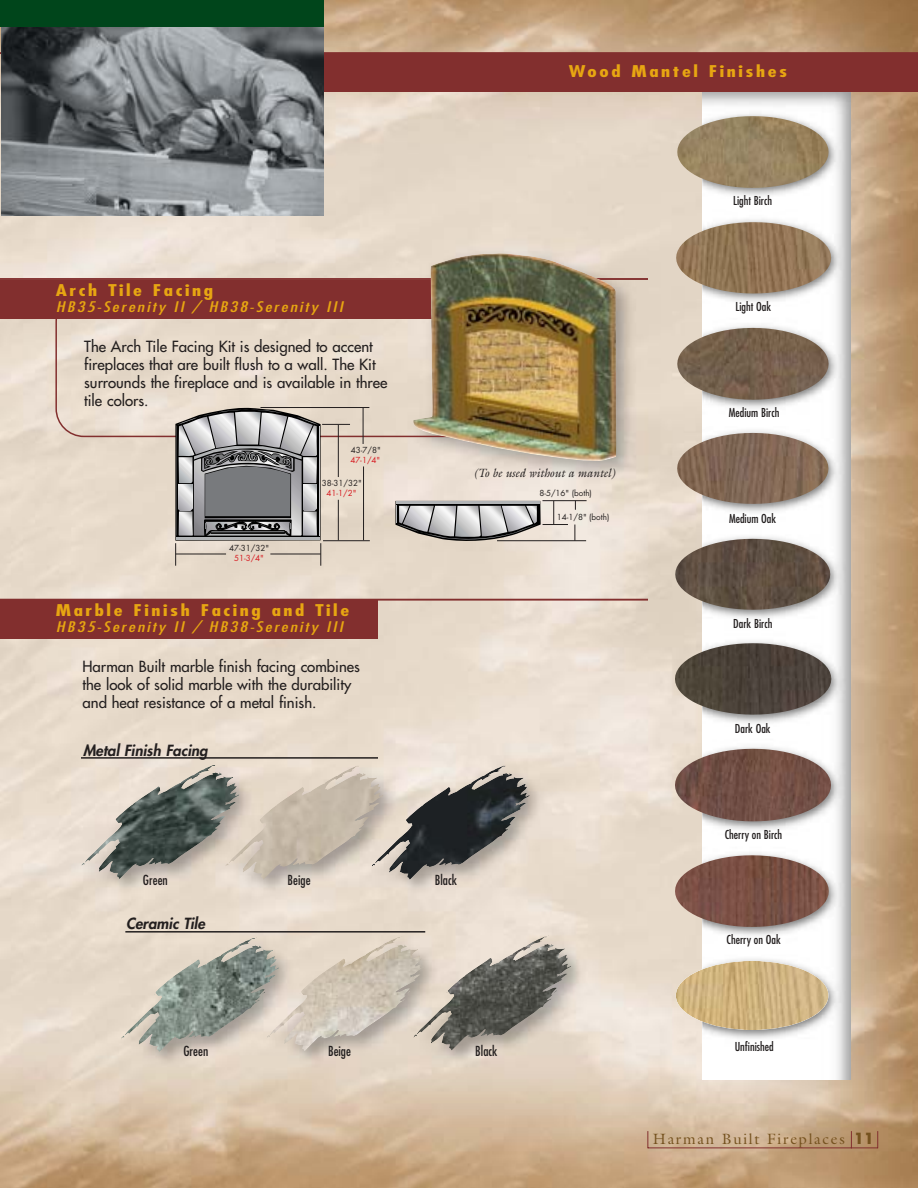
<style>
.page{position:relative;width:918px;height:1188px;background:#fff}
.page>*{position:absolute;margin:0;border:0;box-sizing:border-box;transform-origin:0 0}
.t1{font:700 condensed 15.75px "Futura";letter-spacing:.12em;color:#e7a612;scale:1.35 1}
.t2{font:15px/18px "Futura";color:#231f1f}
.t3{font:italic 800 15px "Futura";color:#231f1f}
.t4{font:15px "Galliard";letter-spacing:.11em;color:#75521f}
.t5{font:italic condensed 14.25px "Futura";letter-spacing:.105em;color:#e7a612;scale:1.35 1}
.t6{font:condensed 13.5px "Futura";color:#231f1f}
.t7{font:condensed 12px "Futura";color:#231f1f}
.t8{font:italic 12px "Galliard";color:#231f1f;scale:.95 1}
.t9{font:8.1px "Futura";color:#231f1f}
.t10{font:8.1px "Futura";color:#d7191f}
.s1{font-family:"Futura";font-weight:700}
</style>
<div class="page">
<img style="left:0;top:0;width:918px;height:1188px">
<svg style="left:55px;top:319px;width:356px;height:118px;background:#e7d9ca"></svg>
<img style="left:702px;top:92px;width:148px;height:988px">
<img style="left:677px;top:116px;width:152px;height:72px">
<img style="left:677px;top:328px;width:152px;height:72px">
<img style="left:676px;top:222px;width:155px;height:71px">
<img style="left:677px;top:433px;width:151px;height:71px">
<img style="left:675px;top:643px;width:156px;height:72px">
<img style="left:675px;top:539px;width:155px;height:71px">
<img style="left:675px;top:749px;width:156px;height:72px">
<img style="left:675px;top:855px;width:154px;height:72px">
<div style="left:230px;top:53px;width:688px;height:39px;background:#822f2e"></div>
<div style="left:0;top:280px;width:457px;height:39px;background:#822f2e"></div>
<div style="left:0;top:600px;width:378px;height:39px;background:#822f2e"></div>
<img style="left:676px;top:961px;width:153px;height:69px;border-radius:50%">
<hr style="left:648px;top:1148px;width:230px;height:1px;background:#822f2e">
<svg style="left:647px;top:1131px;width:1px;height:17px"></svg>
<svg style="left:851px;top:1131px;width:1px;height:17px"></svg>
<svg style="left:877px;top:1131px;width:1px;height:17px"></svg>
<hr style="left:81px;top:757px;width:297px;height:2px;background:#231f1f">
<hr style="left:125px;top:931px;width:300px;height:2px;background:#231f1f">
<img style="left:82px;top:765px;width:158px;height:114px">
<img style="left:226px;top:766px;width:146px;height:114px">
<img style="left:372px;top:766px;width:158px;height:114px">
<img style="left:124px;top:938px;width:155px;height:114px">
<img style="left:270px;top:937px;width:155px;height:114px">
<img style="left:417px;top:937px;width:154px;height:113px">
<hr style="left:542px;top:500px;width:45px;height:1px;background:#231f1f">
<hr style="left:497px;top:540px;width:89px;height:1px;background:#231f1f">
<svg style="left:396px;top:501px;width:172px;height:42px;background:#b6b3b0"></svg>
<svg style="left:574px;top:525px;width:1px;height:16px"></svg>
<svg style="left:175px;top:407px;width:175px;height:159px;background:#a5a19d"></svg>
<hr style="left:338px;top:425px;width:1px;height:52px;background:#231f1f">
<hr style="left:323px;top:540px;width:47px;height:1px;background:#231f1f">
<hr style="left:260px;top:407px;width:109px;height:1px;background:#231f1f">
<hr style="left:338px;top:500px;width:1px;height:40px;background:#231f1f">
<hr style="left:363px;top:408px;width:1px;height:36px;background:#231f1f">
<hr style="left:363px;top:466px;width:1px;height:74px;background:#231f1f">
<hr style="left:0;top:52px;width:918px;height:2px;background:#822f2e">
<hr style="left:0;top:278px;width:648px;height:2px;background:#822f2e">
<img style="left:411px;top:253px;width:206px;height:208px">
<hr style="left:0;top:599px;width:648px;height:2px;background:#822f2e">
<img style="left:1px;top:27px;width:323px;height:189px">
<div style="left:0;top:0;width:324px;height:27px;background:#00451b"></div>
<p class="t1" style="left:569px;top:64px;width:163px">Wood Mantel Finishes</p>
<p class="t1" style="left:56px;top:283px;width:118px">Arch Tile Facing</p>
<p class="t5" style="left:56px;top:300px;width:214px">HB35-Serenity II / HB38-Serenity III</p>
<p class="t2" style="left:84px;top:339px;width:305px">The Arch Tile Facing Kit is designed to accent fireplaces that are built flush to a wall. The Kit surrounds the fireplace and is available in three tile colors.</p>
<p class="t9" style="left:351px;top:446px;width:31px">43-7/8"</p>
<p class="t10" style="left:350px;top:457px;width:31px">47-1/4"</p>
<p class="t9" style="left:229px;top:545px;width:41px">47-31/32"</p>
<p class="t10" style="left:234px;top:554px;width:31px">51-3/4"</p>
<p class="t9" style="left:322px;top:480px;width:41px">38-31/32"</p>
<p class="t10" style="left:327px;top:490px;width:31px">41-1/2"</p>
<p class="t1" style="left:56px;top:604px;width:219px">Marble Finish Facing and Tile</p>
<p class="t5" style="left:56px;top:620px;width:214px">HB35-Serenity II / HB38-Serenity III</p>
<p class="t2" style="left:82px;top:659px;width:279px">Harman Built marble finish facing combines the look of solid marble with the durability and heat resistance of a metal finish.</p>
<p class="t3" style="left:83px;top:743px;width:126px">Metal Finish Facing</p>
<p class="t8" style="left:473px;top:468px;width:152px">(To be used without a mantel)</p>
<p class="t9" style="left:539px;top:490px;width:54px">8-5/16" (both)</p>
<p class="t9" style="left:557px;top:513px;width:54px">14-1/8" (both)</p>
<p class="t6" style="left:143px;top:874px;width:26px">Green</p>
<p class="t6" style="left:288px;top:874px;width:24px">Beige</p>
<p class="t6" style="left:435px;top:874px;width:24px">Black</p>
<p class="t3" style="left:126px;top:916px;width:81px">Ceramic Tile</p>
<p class="t6" style="left:183px;top:1045px;width:26px">Green</p>
<p class="t6" style="left:328px;top:1045px;width:24px">Beige</p>
<p class="t6" style="left:475px;top:1045px;width:24px">Black</p>
<p class="t7" style="left:733px;top:195px;width:41px">Light Birch</p>
<p class="t7" style="left:735px;top:301px;width:37px">Light Oak</p>
<p class="t7" style="left:729px;top:407px;width:52px">Medium Birch</p>
<p class="t7" style="left:729px;top:513px;width:49px">Medium Oak</p>
<p class="t7" style="left:733px;top:618px;width:41px">Dark Birch</p>
<p class="t7" style="left:735px;top:723px;width:37px">Dark Oak</p>
<p class="t7" style="left:725px;top:829px;width:59px">Cherry on Birch</p>
<p class="t7" style="left:727px;top:934px;width:56px">Cherry on Oak</p>
<p class="t7" style="left:735px;top:1041px;width:41px">Unfinished</p>
<p class="t4" style="left:653px;top:1133px;width:223px">Harman Built Fireplaces <span class="s1">11</span></p>
</div>
